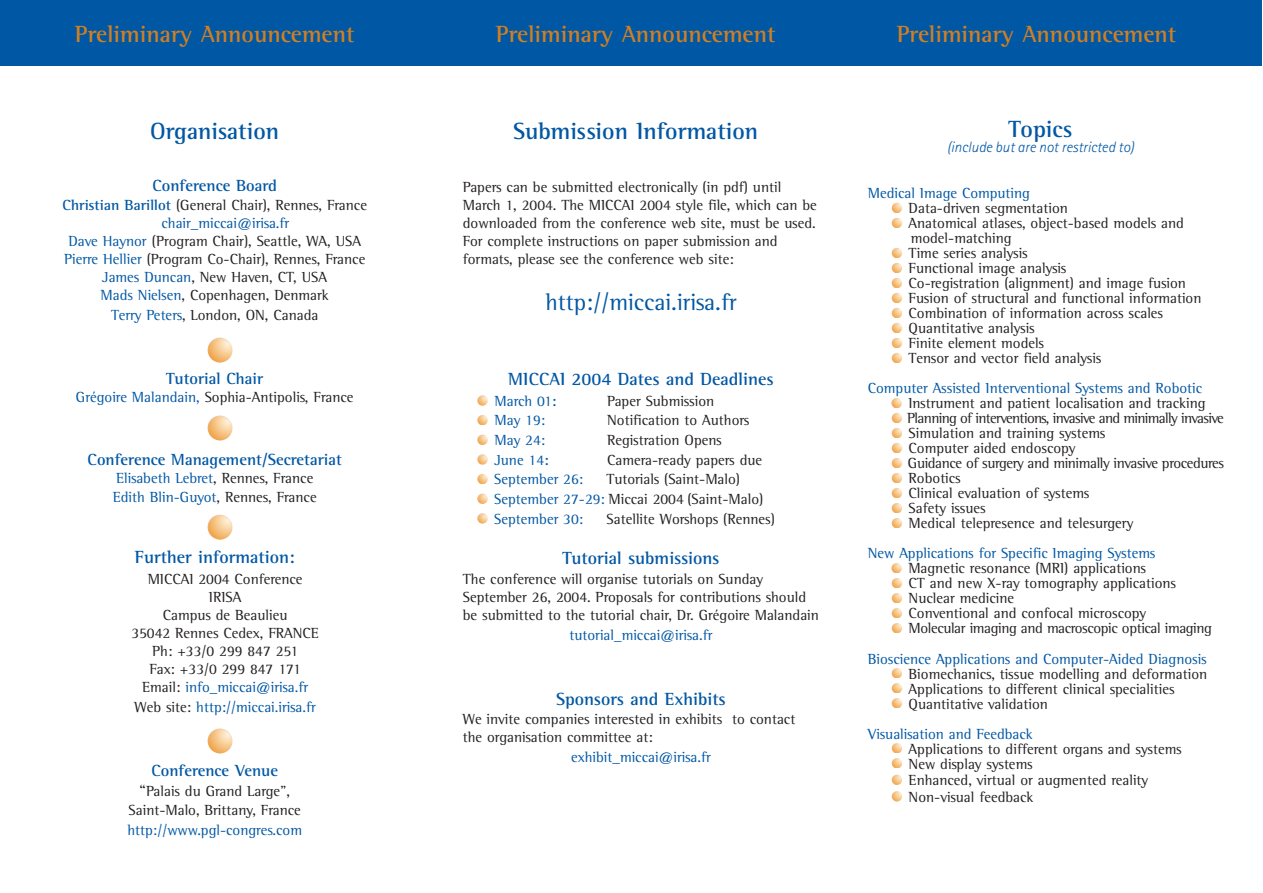
<style>
.page{position:relative;width:1263px;height:893px;background:#fff}
.page>*{position:absolute;margin:0;border:0;box-sizing:border-box;transform-origin:0 0}
.t1{font:700 24px "Rotis Semi Serif";color:#d17f22}
.t2{font:700 24px "Rotis Semi Serif";color:#0057a4}
.t3{font:24px "Rotis Semi Serif";color:#0057a4}
.t4{font:700 18px "Rotis Semi Serif";color:#0057a4}
.t5{font:700 16.5px "Rotis Semi Serif";color:#0057a4}
.t6{font:15px/15px "Rotis Semi Serif";color:#231f20}
.t7{font:15px/19px "Rotis Semi Serif";color:#0057a4}
.t8{font:italic 300 15px "Rotis Sans Serif";color:#0057a4}
.s1{font-weight:700;color:#0057a4}
.s2{color:#0057a4}
.s3{color:#231f20}
.s4{font-size:16.5px}
.s5{font-weight:700}
</style>
<div class="page">
<svg style="left:892px;top:791px;width:10px;height:10px"></svg>
<svg style="left:892px;top:774px;width:10px;height:10px"></svg>
<svg style="left:892px;top:743px;width:10px;height:25px"></svg>
<svg style="left:892px;top:668px;width:10px;height:40px"></svg>
<svg style="left:891px;top:563px;width:11px;height:70px"></svg>
<svg style="left:891px;top:398px;width:11px;height:130px"></svg>
<svg style="left:892px;top:248px;width:10px;height:115px"></svg>
<svg style="left:892px;top:203px;width:10px;height:25px"></svg>
<svg style="left:477px;top:513px;width:11px;height:10px"></svg>
<svg style="left:477px;top:493px;width:11px;height:10px"></svg>
<svg style="left:477px;top:474px;width:11px;height:10px"></svg>
<svg style="left:477px;top:454px;width:11px;height:10px"></svg>
<svg style="left:477px;top:434px;width:11px;height:10px"></svg>
<svg style="left:477px;top:415px;width:11px;height:10px"></svg>
<svg style="left:477px;top:395px;width:11px;height:10px"></svg>
<div style="left:0;top:0;width:1262px;height:65px;background:#0057a4"></div>
<img style="left:207px;top:337px;width:26px;height:25px">
<img style="left:207px;top:415px;width:26px;height:25px">
<img style="left:207px;top:514px;width:26px;height:25px">
<img style="left:207px;top:728px;width:26px;height:25px">
<h1 class="t1" style="left:75px;top:25px;width:281px">Preliminary Announcement</h1>
<h1 class="t1" style="left:496px;top:25px;width:281px">Preliminary Announcement</h1>
<h1 class="t1" style="left:897px;top:25px;width:281px">Preliminary Announcement</h1>
<h1 class="t2" style="left:150px;top:122px;width:130px">Organisation</h1>
<p class="t5" style="left:152px;top:179px;width:126px">Conference Board</p>
<p class="t6" style="left:62px;top:198px;width:306px"><span class="s1">Christian Barillot</span> (General Chair), Rennes, France</p>
<p class="t7" style="left:162px;top:214px;width:129px">chair_miccai@irisa.fr</p>
<p class="t6" style="left:68px;top:234px;width:294px"><span class="s2">Dave Haynor</span> (Program Chair), Seattle, WA, USA</p>
<p class="t6" style="left:64px;top:252px;width:303px"><span class="s2">Pierre Hellier</span> (Program Co-Chair), Rennes, France</p>
<p class="t6" style="left:102px;top:270px;width:226px"><span class="s2">James Duncan</span>, New Haven, CT, USA</p>
<p class="t6" style="left:101px;top:288px;width:230px"><span class="s2">Mads Nielsen</span>, Copenhagen, Denmark</p>
<p class="t6" style="left:111px;top:308px;width:209px"><span class="s2">Terry Peters</span>, London, ON, Canada</p>
<p class="t5" style="left:166px;top:372px;width:98px">Tutorial Chair</p>
<p class="t6" style="left:76px;top:391px;width:279px"><span class="s2">Grégoire Malandain,</span> Sophia-Antipolis, France</p>
<p class="t5" style="left:88px;top:453px;width:256px">Conference Management/Secretariat</p>
<p class="t7" style="left:113px;top:470px;width:205px">Elisabeth Lebret<span class="s3">, Rennes, France<br></span>Edith Blin-Guyot<span class="s3">, Rennes, France</span></p>
<p class="t4" style="left:135px;top:550px;width:162px">Further information:</p>
<p class="t6" style="left:131px;top:570px;width:189px;line-height:18.1px;text-align:center">MICCAI 2004 Conference<br>IRISA<br>Campus de Beaulieu<br>35042 Rennes Cedex, FRANCE<br>Ph: +33/0 299 847 251<br>Fax: +33/0 299 847 171<br>Email: <span class="s2">info_miccai@irisa.fr</span></p>
<p class="t7" style="left:135px;top:699px;width:183px"><span class="s3">Web site:</span> http://miccai.irisa.fr</p>
<p class="t5" style="left:151px;top:764px;width:128px">Conference Venue</p>
<p class="t6" style="left:129px;top:783px;width:174px;line-height:18.8px;text-align:center"><span class="s4">“</span>Palais du Grand Large”,<br>Saint-Malo, Brittany, France</p>
<p class="t7" style="left:127px;top:821px;width:176px">http://www.pgl-congres.com</p>
<h1 class="t2" style="left:513px;top:122px;width:247px">Submission Information</h1>
<p class="t6" style="left:463px;top:179px;width:356px;line-height:18px">Papers can be submitted electronically (in pdf) until March 1, 2004. The MICCAI 2004 style file, which can be downloaded from the conference web site, must be used.<br>For complete instructions on paper submission and formats, please see the conference web site:</p>
<h1 class="t3" style="left:545px;top:293px;width:193px">http://miccai.irisa.fr</h1>
<p class="t4" style="left:508px;top:372px;width:267px">MICCAI 2004 Dates and Deadlines</p>
<p class="t7" style="left:495px;top:392px;width:64px">March 01<span class="s5">:</span></p>
<p class="t6" style="left:607px;top:394px;width:109px">Paper Submission</p>
<p class="t7" style="left:495px;top:412px;width:52px">May 19:</p>
<p class="t6" style="left:607px;top:414px;width:144px">Notification to Authors</p>
<p class="t7" style="left:495px;top:432px;width:52px">May 24:</p>
<p class="t6" style="left:607px;top:434px;width:116px">Registration Opens</p>
<p class="t7" style="left:495px;top:451px;width:56px">June 14<span class="s5">:</span></p>
<p class="t6" style="left:607px;top:453px;width:157px">Camera-ready papers due</p>
<p class="t7" style="left:494px;top:471px;width:91px">September 26:</p>
<p class="t6" style="left:494px;top:471px;width:271px;line-height:19.6px;text-indent:112px">Tutorials (Saint-Malo)<br><span class="s2">September 27-29:</span> Miccai 2004 (Saint-Malo)<br><span class="s2">September 30:</span></p>
<p class="t6" style="left:607px;top:512px;width:170px">Satellite Worshops (Rennes)</p>
<p class="t4" style="left:562px;top:551px;width:159px">Tutorial submissions</p>
<p class="t6" style="left:463px;top:571px;width:358px;line-height:18px">The conference will organise tutorials on Sunday<br>September 26, 2004. Proposals for contributions should be submitted to the tutorial chair, Dr. Grégoire Malandain</p>
<p class="t7" style="left:569px;top:626px;width:145px">tutorial_miccai@irisa.fr</p>
<p class="t4" style="left:556px;top:692px;width:171px">Sponsors and Exhibits</p>
<p class="t6" style="left:463px;top:711px;width:334px;line-height:18px">We invite companies interested in exhibits to contact the organisation committee at:</p>
<p class="t7" style="left:571px;top:749px;width:141px">exhibit_miccai@irisa.fr</p>
<h1 class="t2" style="left:1009px;top:120px;width:65px">Topics</h1>
<p class="t8" style="left:947px;top:142px;width:189px">(include but are not restricted to)</p>
<p class="t7" style="left:868px;top:185px;width:164px">Medical Image Computing</p>
<p class="t6" style="left:909px;top:202px;width:294px">Data-driven segmentation<br>Anatomical atlases, object-based models and model-matching<br>Time series analysis<br>Functional image analysis<br>Co-registration (alignment) and image fusion<br>Fusion of structural and functional information<br>Combination of information across scales<br>Quantitative analysis<br>Finite element models<br>Tensor and vector field analysis</p>
<p class="t7" style="left:868px;top:380px;width:336px">Computer Assisted Interventional Systems and Robotic</p>
<p class="t6" style="left:907px;top:397px;width:318px">Instrument and patient localisation and tracking Planning of interventions, invasive and minimally invasive Simulation and training systems<br>Computer aided endoscopy<br>Guidance of surgery and minimally invasive procedures Robotics<br>Clinical evaluation of systems<br>Safety issues<br>Medical telepresence and telesurgery</p>
<p class="t7" style="left:868px;top:545px;width:289px">New Applications for Specific Imaging Systems</p>
<p class="t6" style="left:908px;top:562px;width:305px">Magnetic resonance (MRI) applications<br>CT and new X-ray tomography applications Nuclear medicine<br>Conventional and confocal microscopy<br>Molecular imaging and macroscopic optical imaging</p>
<p class="t7" style="left:868px;top:650px;width:340px">Bioscience Applications and Computer-Aided Diagnosis</p>
<p class="t6" style="left:909px;top:667px;width:300px">Biomechanics, tissue modelling and deformation<br>Applications to different clinical specialities<br>Quantitative validation</p>
<p class="t7" style="left:868px;top:725px;width:167px">Visualisation and Feedback</p>
<p class="t6" style="left:909px;top:742px;width:275px">Applications to different organs and systems<br>New display systems</p>
<p class="t6" style="left:909px;top:773px;width:241px;line-height:16.5px">Enhanced, virtual or augmented reality<br>Non-visual feedback</p>
</div>
